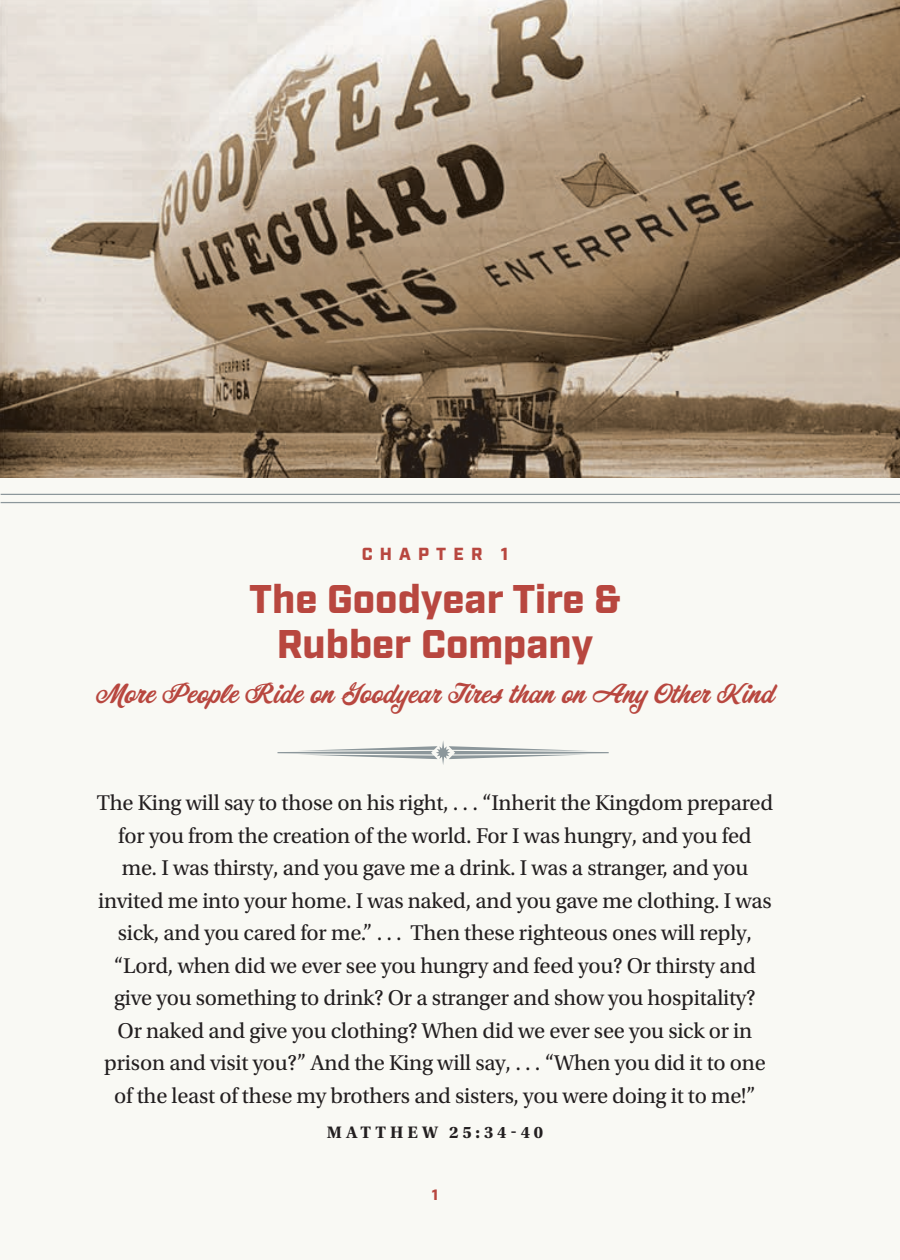
<style>
.page{position:relative;width:900px;height:1260px;background:#fff}
.page>*{position:absolute;margin:0;border:0;box-sizing:border-box;transform-origin:0 0}
.t1{font:900 40px/45px "Industry";color:#b8473f;text-align:center}
.t2{font:25px "Corner Store JF";color:#b8473f}
.t3{font:22.5px/32.5px "Utopia Std";letter-spacing:-.01em;color:#231f20;text-align:center}
.t4{font:700 17.5px "Utopia Std";letter-spacing:.23em;color:#231f20}
.t5{font:900 17.5px "Industry";letter-spacing:.41em;color:#b8473f}
.t6{font:900 15px "Industry";color:#b8473f}
</style>
<div class="page">
<div style="left:1px;top:0;width:899px;height:1260px;background:#f9f9f4"></div>
<svg style="left:278px;top:741px;width:331px;height:24px"></svg>
<hr style="left:1px;top:494px;width:899px;height:1px;background:#8c979b">
<hr style="left:1px;top:502px;width:899px;height:1px;background:#8c979b">
<img style="left:1px;top:0;width:899px;height:478px">
<p class="t5" style="left:362px;top:544px;width:148px">CHAPTER 1</p>
<h1 class="t1" style="left:249px;top:579px;width:373px">The Goodyear Tire &amp;<br>Rubber Company</h1>
<p class="t2" style="left:96px;top:675px;width:680px">More People Ride on Goodyear Tires than on Any Other Kind</p>
<p class="t3" style="left:97px;top:787px;width:678px">The King will say to those on his right, . . . “Inherit the Kingdom prepared for you from the creation of the world. For I was hungry, and you fed<br>me. I was thirsty, and you gave me a drink. I was a stranger, and you invited me into your home. I was naked, and you gave me clothing. I was sick, and you cared for me.” . . . Then these righteous ones will reply, “Lord, when did we ever see you hungry and feed you? Or thirsty and give you something to drink? Or a stranger and show you hospitality?<br>Or naked and give you clothing? When did we ever see you sick or in prison and visit you?” And the King will say, . . . “When you did it to one of the least of these my brothers and sisters, you were doing it to me!”</p>
<p class="t4" style="left:327px;top:1122px;width:218px">MATTHEW 25:34-40</p>
<p class="t6" style="left:432px;top:1186px;width:8px">1</p>
</div>
